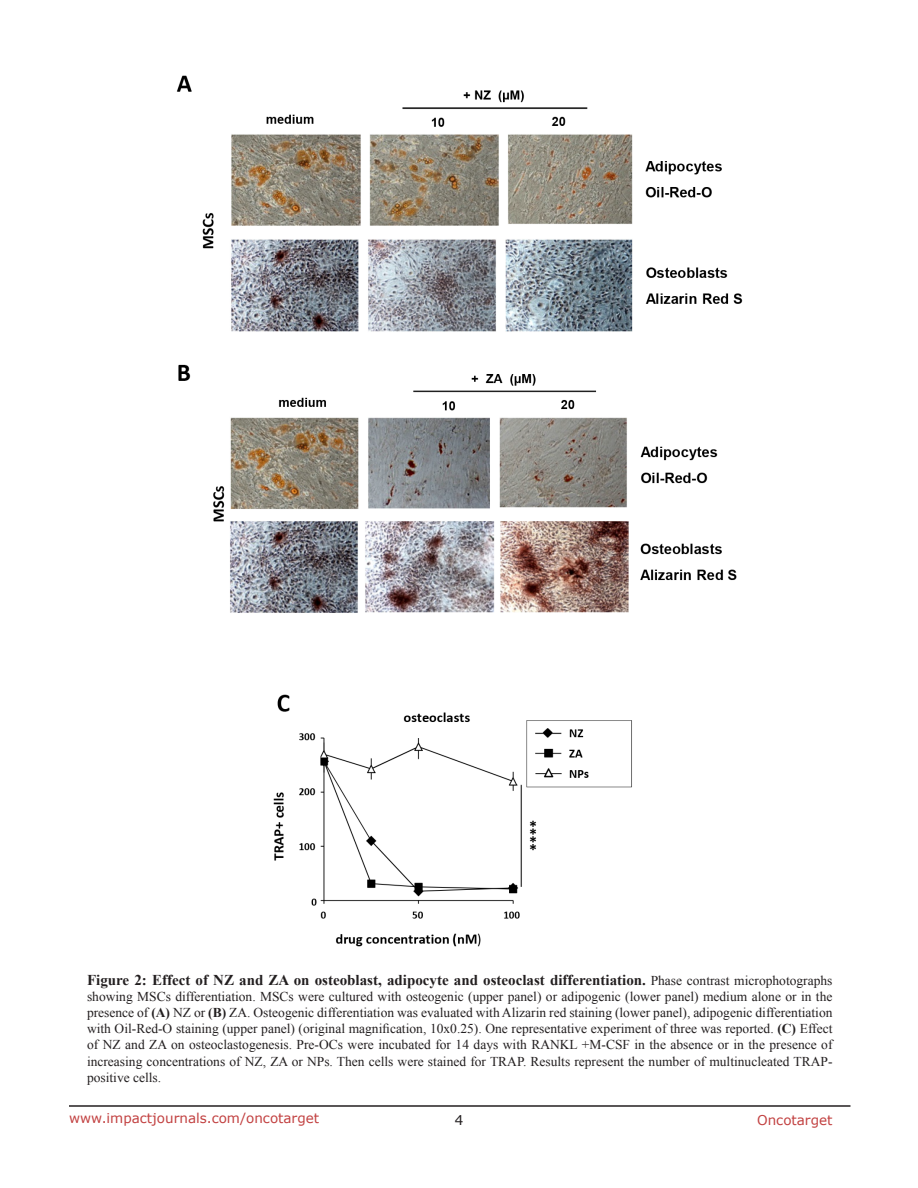
<style>
.page{position:relative;width:918px;height:1188px;background:#fff}
.page>*{position:absolute;margin:0;border:0;box-sizing:border-box;transform-origin:0 0}
.figuretext{font:700 15px "Times New Roman";color:#231f20}
.figuretext-2{font:13.5px/16.2px "Times New Roman";color:#231f20;text-align:justify}
.t1{font:13.5px "Verdana";color:#c24141}
.t2{font:13.5px "Verdana";color:#231f20}
.s1{font-weight:400;font-size:13.5px}
.s2{font-weight:700}
</style>
<div class="page">
<hr style="left:69px;top:1105px;width:781px;height:2px;background:#231f20">
<img style="left:176px;top:75px;width:567px;height:872px">
<p class="figuretext" style="left:87px;top:969px;width:747px">Figure 2: Effect of NZ and ZA on osteoblast, adipocyte and osteoclast differentiation. <span class="s1">Phase contrast microphotographs</span></p>
<p class="figuretext-2" style="left:87px;top:988px;width:747px">showing MSCs differentiation. MSCs were cultured with osteogenic (upper panel) or adipogenic (lower panel) medium alone or in the presence of <span class="s2">(A)</span> NZ or <span class="s2">(B)</span> ZA. Osteogenic differentiation was evaluated with Alizarin red staining (lower panel), adipogenic differentiation with Oil-Red-O staining (upper panel) (original magnification, 10x0.25). One representative experiment of three was reported. <span class="s2">(C)</span> Effect of NZ and ZA on osteoclastogenesis. Pre-OCs were incubated for 14 days with RANKL +M-CSF in the absence or in the presence of increasing concentrations of NZ, ZA or NPs. Then cells were stained for TRAP. Results represent the number of multinucleated TRAP&shy;positive cells.</p>
<p class="t1" style="left:69px;top:1109px;width:252px">www.impactjournals.com/oncotarget</p>
<p class="t2" style="left:455px;top:1111px;width:10px">4</p>
<p class="t1" style="left:757px;top:1111px;width:77px">Oncotarget</p>
</div>
